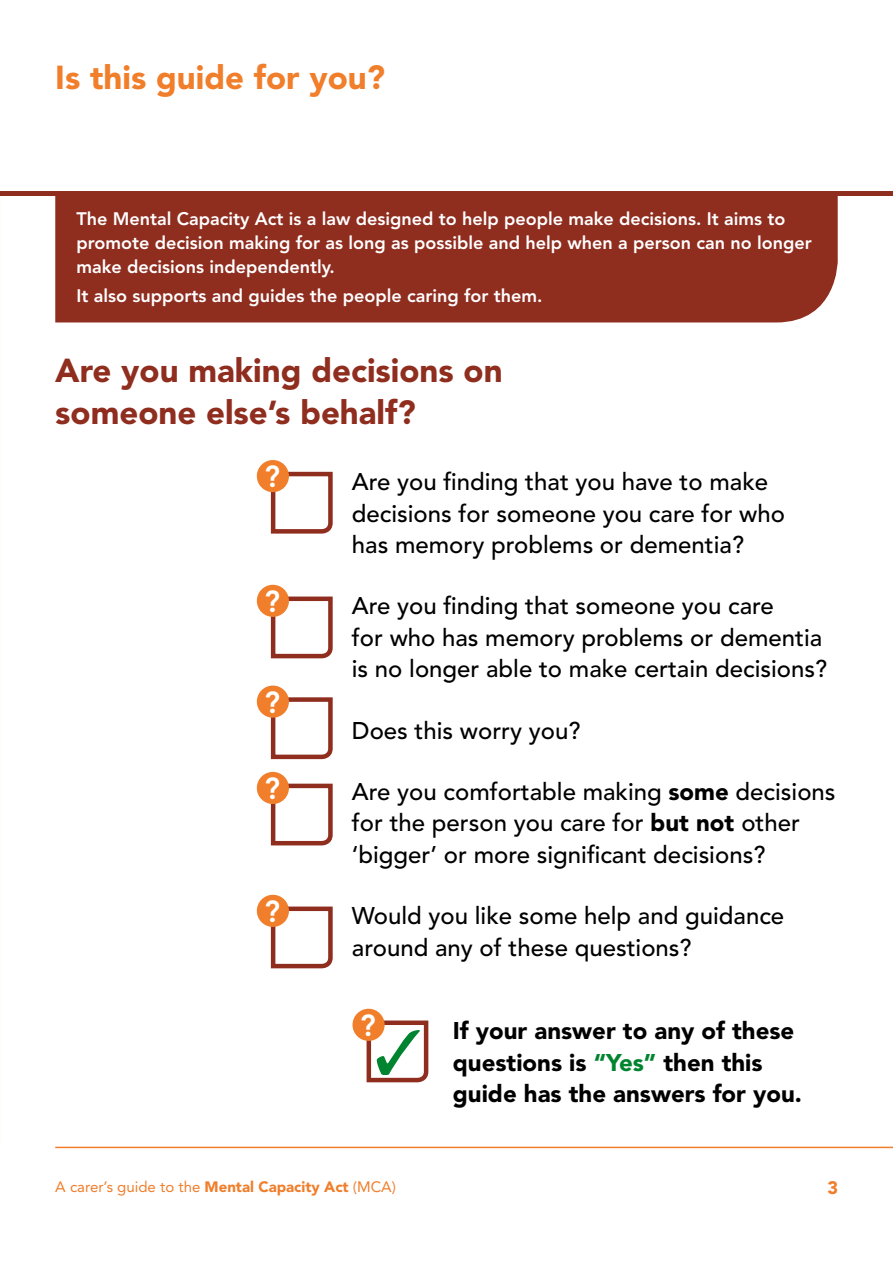
<style>
.page{position:relative;width:893px;height:1263px;background:#fff}
.page>*{position:absolute;margin:0;border:0;box-sizing:border-box;transform-origin:0 0}
.t1{font:900 33px/42px "Avenir";color:#8f2d1f}
.t2{font:900 33px "Avenir";color:#f07e2b}
.t3{font:800 30px "Avenir";color:#fff}
.t4{font:500 24px/31.5px "Avenir";color:#000}
.t5{font:900 24px/31.5px "Avenir";color:#000}
.t6{font:800 18px/24px "Avenir";color:#fff}
.t7{font:900 18px "Avenir";color:#f07e2b}
.t8{font:15px "Avenir";color:#f07e2b}
.s1{font-weight:900}
.s2{color:#00842f}
</style>
<div class="page">
<div style="left:0;top:191px;width:893px;height:5px;background:#8f2d1f"></div>
<hr style="left:55px;top:1147px;width:838px;height:1px;background:#f07e2b">
<div style="left:55px;top:196px;width:783px;height:126px;background:#8f2d1f"></div>
<svg style="left:270px;top:471px;width:63px;height:63px"></svg>
<div style="left:258px;top:461px;width:30px;height:30px;background:#f07e2b;border-radius:50%"></div>
<div style="left:257px;top:460px;width:32px;height:32px;border:2px solid #f07e2b;border-radius:50%"></div>
<svg style="left:270px;top:595px;width:63px;height:64px"></svg>
<div style="left:258px;top:585px;width:30px;height:31px;background:#f07e2b;border-radius:50%"></div>
<div style="left:257px;top:585px;width:32px;height:32px;border:2px solid #f07e2b;border-radius:50%"></div>
<svg style="left:270px;top:696px;width:63px;height:64px"></svg>
<div style="left:258px;top:686px;width:30px;height:31px;background:#f07e2b;border-radius:50%"></div>
<div style="left:257px;top:685px;width:32px;height:33px;border:2px solid #f07e2b;border-radius:50%"></div>
<svg style="left:270px;top:783px;width:63px;height:63px"></svg>
<div style="left:258px;top:773px;width:30px;height:30px;background:#f07e2b;border-radius:50%"></div>
<div style="left:257px;top:772px;width:32px;height:32px;border:2px solid #f07e2b;border-radius:50%"></div>
<svg style="left:270px;top:905px;width:63px;height:64px"></svg>
<div style="left:258px;top:895px;width:30px;height:31px;background:#f07e2b;border-radius:50%"></div>
<div style="left:257px;top:895px;width:32px;height:32px;border:2px solid #f07e2b;border-radius:50%"></div>
<div style="left:353px;top:1009px;width:31px;height:31px;background:#f07e2b;border-radius:50%"></div>
<div style="left:352px;top:1009px;width:33px;height:32px;border:2px solid #f07e2b;border-radius:50%"></div>
<svg style="left:364px;top:1018px;width:65px;height:65px"></svg>
<h1 class="t2" style="left:55px;top:57px;width:331px">Is this guide for you?</h1>
<p class="t6" style="left:77px;top:207px;width:737px">The Mental Capacity Act is a law designed to help people make decisions. It aims to promote decision making for as long as possible and help when a person can no longer make decisions independently.</p>
<p class="t6" style="left:77px;top:283px;width:467px">It also supports and guides the people caring for them.</p>
<h1 class="t1" style="left:55px;top:349px;width:449px">Are you making decisions on someone else’s behalf?</h1>
<p class="t3" style="left:264px;top:459px;width:17px">?</p>
<p class="t3" style="left:264px;top:584px;width:17px">?</p>
<p class="t3" style="left:264px;top:685px;width:17px">?</p>
<p class="t3" style="left:264px;top:771px;width:17px">?</p>
<p class="t3" style="left:264px;top:894px;width:17px">?</p>
<p class="t4" style="left:352px;top:467px;width:435px">Are you finding that you have to make decisions for someone you care for who has memory problems or dementia?</p>
<p class="t4" style="left:352px;top:591px;width:477px">Are you finding that someone you care<br>for who has memory problems or dementia is no longer able to make certain decisions?</p>
<p class="t4" style="left:352px;top:715px;width:230px">Does this worry you?</p>
<p class="t4" style="left:352px;top:776px;width:485px">Are you comfortable making <span class="s1">some</span> decisions for the person you care for <span class="s1">but not</span> other ‘bigger’ or more significant decisions?</p>
<p class="t4" style="left:352px;top:901px;width:434px">Would you like some help and guidance around any of these questions?</p>
<p class="t3" style="left:360px;top:1008px;width:17px">?</p>
<p class="t5" style="left:453px;top:1015px;width:351px">If your answer to any of these questions is <span class="s2">“Yes”</span> then this guide has the answers for you.</p>
<p class="t8" style="left:55px;top:1178px;width:342px">A carer’s guide to the <span class="s1">Mental Capacity Act</span> (MCA)</p>
<p class="t7" style="left:827px;top:1177px;width:12px">3</p>
</div>
